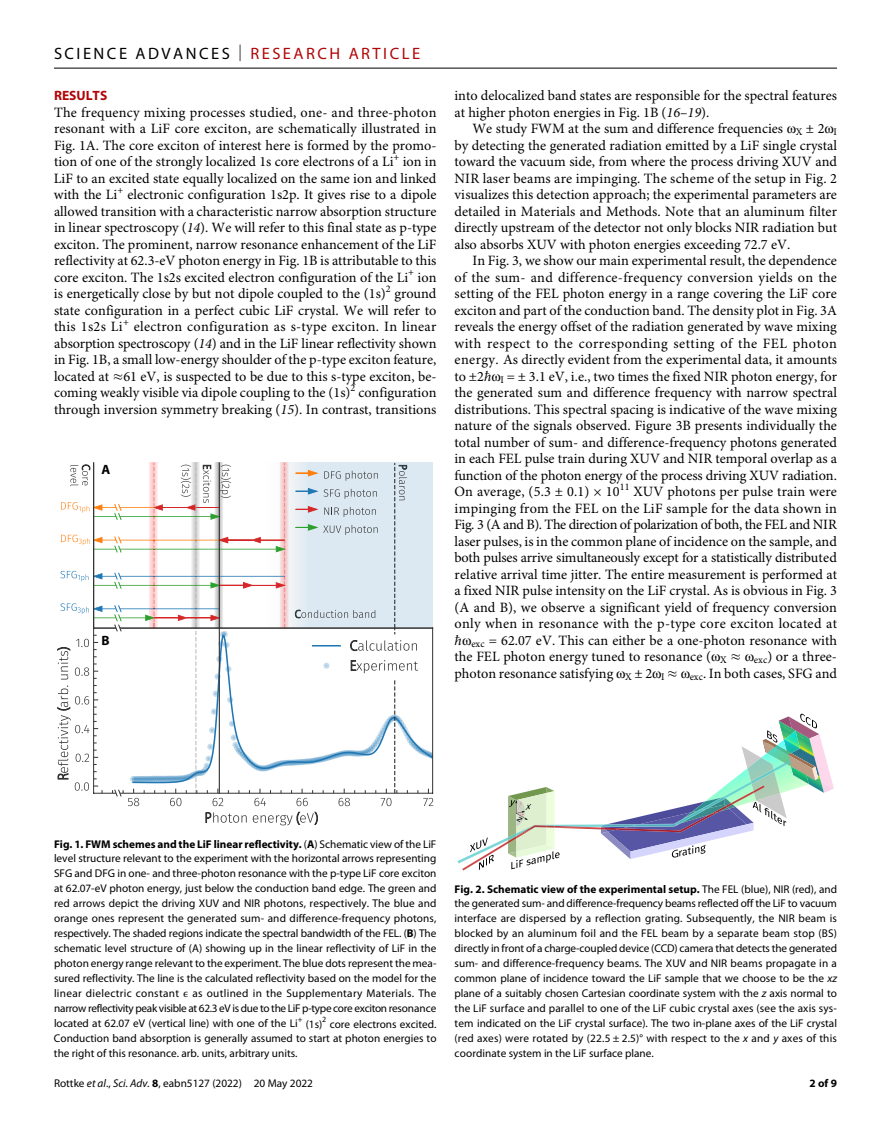
<style>
.page{position:relative;width:891px;height:1134px;background:#fff}
.page>*{position:absolute;margin:0;border:0;box-sizing:border-box;transform-origin:0 0}
.t1{font:16.5px "Myriad Pro";letter-spacing:.15em;color:#000}
.t2{font:14.25px/16.5px "Minion Pro";color:#000;text-align:justify}
.t3{font:700 13.5px "Myriad Pro";color:#b10508}
.t4{font:700 13.5px "Myriad Pro";color:#000}
.t5{font:11.25px/15px "Myriad Pro";color:#000;text-align:justify}
.t6{font:700 11.25px "Myriad Pro";color:#000}
.s1{font-weight:300}
.s2{color:#b10508}
.s3{font-style:italic}
.s4{font-weight:700}
.s5{font-family:"Cambria"}
</style>
<div class="page">
<hr style="left:54px;top:68px;width:783px;height:1px;background:#000">
<svg style="left:253px;top:812px;width:65px;height:13px"></svg>
<svg style="left:206px;top:812px;width:41px;height:11px"></svg>
<svg style="left:57px;top:463px;width:376px;height:343px"></svg>
<svg style="left:458px;top:714px;width:376px;height:157px"></svg>
<p class="t1" style="left:54px;top:40px;width:368px">SCIENCE ADVANCES <span class="s1">|</span> <span class="s2">RESEARCH ARTICLE</span></p>
<p class="t3" style="left:54px;top:85px;width:55px">RESULTS</p>
<p class="t2" style="left:54px;top:105px;width:384px">The frequency mixing processes studied, one- and three-photon resonant with a LiF core exciton, are schematically illustrated in Fig. 1A. The core exciton of interest here is formed by the promo&shy;tion of one of the strongly localized 1s core electrons of a Li<sup>+</sup> ion in LiF to an excited state equally localized on the same ion and linked with the Li<sup>+</sup> electronic configuration 1s2p. It gives rise to a dipole allowed transition with a characteristic narrow absorption structure in linear spectroscopy (<span class="s3">14</span>). We will refer to this final state as p-type exciton. The prominent, narrow resonance enhancement of the LiF reflectivity at 62.3-eV photon energy in Fig. 1B is attributable to this core exciton. The 1s2s excited electron configuration of the Li<sup>+</sup> ion is energetically close by but not dipole coupled to the (1s)<sup>2</sup> ground state configuration in a perfect cubic LiF crystal. We will refer to this 1s2s Li<sup>+</sup> electron configuration as s-type exciton. In linear absorption spectroscopy (<span class="s3">14</span>) and in the LiF linear reflectivity shown in Fig. 1B, a small low-energy shoulder of the p-type exciton feature, located at ≈61 eV, is suspected to be due to this s-type exciton, be&shy;coming weakly visible via dipole coupling to the (1s)<sup>2</sup> configuration through inversion symmetry breaking (<span class="s3">15</span>). In contrast, transitions</p>
<p class="t4" style="left:101px;top:458px;width:10px">A</p>
<p class="t4" style="left:101px;top:630px;width:10px">B</p>
<p class="t2" style="left:454px;top:89px;width:384px">into delocalized band states are responsible for the spectral features at higher photon energies in Fig. 1B (<span class="s3">16</span>–<span class="s3">19</span>).</p>
<p class="t2" style="left:455px;top:122px;width:384px;text-indent:18px">We study FWM at the sum and difference frequencies <sub>X</sub> ± 2 <sub>I </sub>by detecting the generated radiation emitted by a LiF single crystal toward the vacuum side, from where the process driving XUV and NIR laser beams are impinging. The scheme of the setup in Fig. 2 visualizes this detection approach; the experimental parameters are detailed in Materials and Methods. Note that an aluminum filter directly upstream of the detector not only blocks NIR radiation but also absorbs XUV with photon energies exceeding 72.7 eV.</p>
<p class="t2" style="left:455px;top:254px;width:384px;text-indent:18px">In Fig. 3, we show our main experimental result, the dependence of the sum- and difference-frequency conversion yields on the setting of the FEL photon energy in a range covering the LiF core exciton and part of the conduction band. The density plot in Fig. 3A reveals the energy offset of the radiation generated by wave mixing with respect to the corresponding setting of the FEL photon energy. As directly evident from the experimental data, it amounts to ±2<span class="s3">ħ</span> <sub>I</sub> = ± 3.1 eV, i.e., two times the fixed NIR photon energy, for the generated sum and difference frequency with narrow spectral distributions. This spectral spacing is indicative of the wave mixing nature of the signals observed. Figure 3B presents individually the total number of sum- and difference-frequency photons generated in each FEL pulse train during XUV and NIR temporal overlap as a function of the photon energy of the process driving XUV radiation.<br>On average, (5.3 ± 0.1) × 10<sup>11</sup> XUV photons per pulse train were impinging from the FEL on the LiF sample for the data shown in Fig. 3 (A and B). The direction of polarization of both, the FEL and NIR laser pulses, is in the common plane of incidence on the sample, and both pulses arrive simultaneously except for a statistically distributed relative arrival time jitter. The entire measurement is performed at a fixed NIR pulse intensity on the LiF crystal. As is obvious in Fig. 3 (A and B), we observe a significant yield of frequency conversion only when in resonance with the p-type core exciton located at <span class="s3">ħ</span> <sub>exc</sub> = 62.07 eV. This can either be a one-photon resonance with the FEL photon energy tuned to resonance ( <sub>X</sub> ≈ <sub>exc</sub>) or a three&shy;photon resonance satisfying <sub>X</sub> ± 2 <sub>I</sub> ≈ <sub>exc</sub>. In both cases, SFG and</p>
<p class="t5" style="left:54px;top:836px;width:384px"><span class="s4">Fig. 1. FWM schemes and the LiF linear reflectivity.</span> (<span class="s4">A</span>) Schematic view of the LiF level structure relevant to the experiment with the horizontal arrows representing SFG and DFG in one- and three-photon resonance with the p-type LiF core exciton at 62.07-eV photon energy, just below the conduction band edge. The green and red arrows depict the driving XUV and NIR photons, respectively. The blue and orange ones represent the generated sum- and difference-frequency photons, respectively. The shaded regions indicate the spectral bandwidth of the FEL. (<span class="s4">B</span>) The schematic level structure of (A) showing up in the linear reflectivity of LiF in the photon energy range relevant to the experiment. The blue dots represent the mea&shy;sured reflectivity. The line is the calculated reflectivity based on the model for the linear dielectric constant <span class="s5">ϵ</span> as outlined in the Supplementary Materials. The narrow reflectivity peak visible at 62.3 eV is due to the LiF p-type core exciton resonance located at 62.07 eV (vertical line) with one of the Li<sup>+</sup> (1s)<sup>2</sup> core electrons excited.<br>Conduction band absorption is generally assumed to start at photon energies to the right of this resonance. arb. units, arbitrary units.</p>
<p class="t5" style="left:54px;top:1076px;width:260px">Rottke <span class="s3">et al</span>., <span class="s3">Sci. Adv.</span> <span class="s4">8</span>, eabn5127 (2022) 20 May 2022</p>
<p class="t5" style="left:454px;top:881px;width:384px"><span class="s4">Fig. 2. Schematic view of the experimental setup.</span> The FEL (blue), NIR (red), and the generated sum- and difference-frequency beams reflected off the LiF to vacuum interface are dispersed by a reflection grating. Subsequently, the NIR beam is blocked by an aluminum foil and the FEL beam by a separate beam stop (BS) directly in front of a charge-coupled device (CCD) camera that detects the generated sum- and difference-frequency beams. The XUV and NIR beams propagate in a common plane of incidence toward the LiF sample that we choose to be the <span class="s3">xz </span>plane of a suitably chosen Cartesian coordinate system with the <span class="s3">z</span> axis normal to the LiF surface and parallel to one of the LiF cubic crystal axes (see the axis sys&shy;tem indicated on the LiF crystal surface). The two in-plane axes of the LiF crystal (red axes) were rotated by (22.5 ± 2.5)° with respect to the <span class="s3">x</span> and <span class="s3">y</span> axes of this coordinate system in the LiF surface plane.</p>
<p class="t6" style="left:810px;top:1074px;width:29px">2 of 9</p>
</div>
